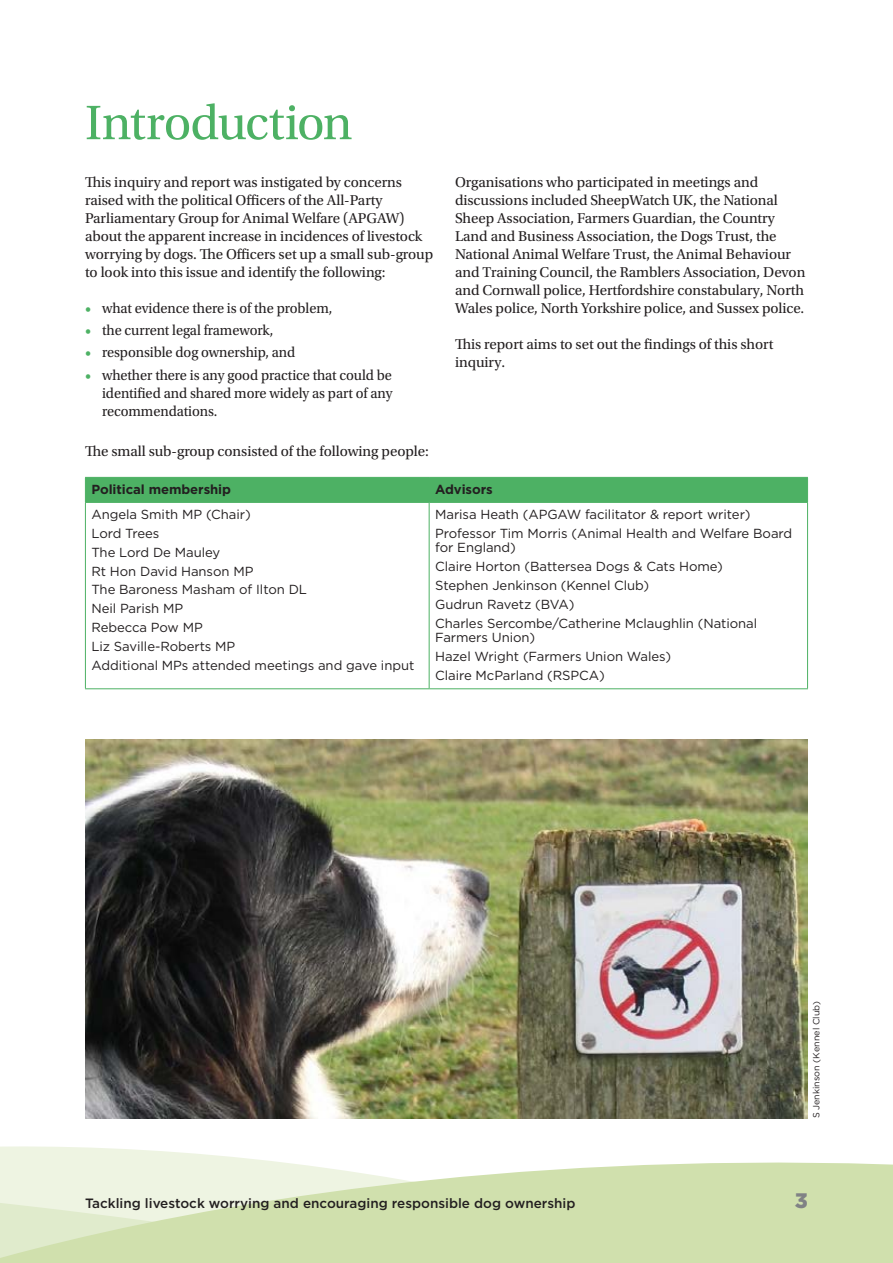
<style>
.page{position:relative;width:893px;height:1263px;background:#fff}
.page>*{position:absolute;margin:0;border:0;box-sizing:border-box;transform-origin:0 0}
.t1{font:51px "Utopia Std";letter-spacing:-.025em;color:#4db164}
.t2{font:900 21px "Gotham";color:#808285}
.t3{font:15px/18px "Utopia Std";letter-spacing:-.005em;color:#231f20}
.t4{font:15px/18px "Utopia Std";letter-spacing:-.005em;color:#231f20;text-align:justify;scale:.96 1}
.t5{font:500 13.5px "Gotham";color:#231f20}
.t6{font:13.2px/18.9px "Gotham";letter-spacing:-.005em;color:#231f20}
.t7{font:700 13.2px "Gotham";letter-spacing:-.005em;color:#231f20}
.t8{font:9px "Gotham";color:#231f20}
.s1{color:#4db164}
</style>
<div class="page">
<svg style="left:0;top:1118px;width:893px;height:145px;fill:#d0e0ad"></svg>
<hr style="left:85px;top:503px;width:1px;height:185px;background:#4db164">
<hr style="left:429px;top:503px;width:1px;height:185px;background:#4db164">
<hr style="left:807px;top:503px;width:1px;height:185px;background:#4db164">
<hr style="left:85px;top:688px;width:344px;height:1px;background:#4db164">
<hr style="left:429px;top:688px;width:379px;height:1px;background:#4db164">
<div style="left:85px;top:477px;width:723px;height:25px;background:#4db164"></div>
<hr style="left:85px;top:502px;width:344px;height:1px;background:#4db164">
<hr style="left:429px;top:502px;width:379px;height:1px;background:#4db164">
<img style="left:85px;top:740px;width:723px;height:378px">
<h1 class="t1" style="left:85px;top:95px;width:269px">Introduction</h1>
<p class="t3" style="left:85px;top:173px;width:350px">This inquiry and report was instigated by concerns raised with the political Officers of the All-Party Parliamentary Group for Animal Welfare (APGAW) about the apparent increase in incidences of livestock worrying by dogs. The Officers set up a small sub-group to look into this issue and identify the following:</p>
<p class="t4" style="left:85px;top:299px;width:259px"><span class="s1">•</span> what evidence there is of the problem,</p>
<p class="t4" style="left:85px;top:322px;width:198px"><span class="s1">•</span> the current legal framework,</p>
<p class="t4" style="left:85px;top:344px;width:221px"><span class="s1">•</span> responsible dog ownership, and</p>
<p class="t4" style="left:102px;top:366px;width:304px;text-indent:-17px"><span class="s1">•</span> whether there is any good practice that could be identified and shared more widely as part of any recommendations.</p>
<p class="t3" style="left:85px;top:442px;width:345px">The small sub-group consisted of the following people:</p>
<p class="t7" style="left:91px;top:480px;width:141px">Political membership</p>
<p class="t7" style="left:435px;top:480px;width:59px">Advisors</p>
<p class="t6" style="left:91px;top:504px;width:324px">Angela Smith MP (Chair)<br>Lord Trees<br>The Lord De Mauley<br>Rt Hon David Hanson MP<br>The Baroness Masham of Ilton DL<br>Neil Parish MP<br>Rebecca Pow MP<br>Liz Saville-Roberts MP<br>Additional MPs attended meetings and gave input</p>
<p class="t6" style="left:435px;top:504px;width:359px">Marisa Heath (APGAW facilitator &amp; report writer)<br>Professor Tim Morris (Animal Health and Welfare Board</p>
<p class="t3" style="left:455px;top:173px;width:352px">Organisations who participated in meetings and discussions included SheepWatch UK, the National Sheep Association, Farmers Guardian, the Country Land and Business Association, the Dogs Trust, the National Animal Welfare Trust, the Animal Behaviour and Training Council, the Ramblers Association, Devon and Cornwall police, Hertfordshire constabulary, North Wales police, North Yorkshire police, and Sussex police.</p>
<p class="t3" style="left:455px;top:335px;width:320px">This report aims to set out the findings of this short inquiry.</p>
<p class="t6" style="left:435px;top:538px;width:324px">for England)<br>Claire Horton (Battersea Dogs &amp; Cats Home)<br>Stephen Jenkinson (Kennel Club)<br>Gudrun Ravetz (BVA)<br>Charles Sercombe/Catherine Mclaughlin (National</p>
<p class="t6" style="left:435px;top:628px;width:237px">Farmers Union)<br>Hazel Wright (Farmers Union Wales)<br>Claire McParland (RSPCA)</p>
<p class="t8" style="left:810px;top:1118px;width:119px;rotate:-90deg">S Jenkinson (Kennel Club)</p>
<p class="t5" style="left:85px;top:1194px;width:492px">Tackling livestock worrying and encouraging responsible dog ownership</p>
<h2 class="t2" style="left:795px;top:1185px;width:15px">3</h2>
</div>
